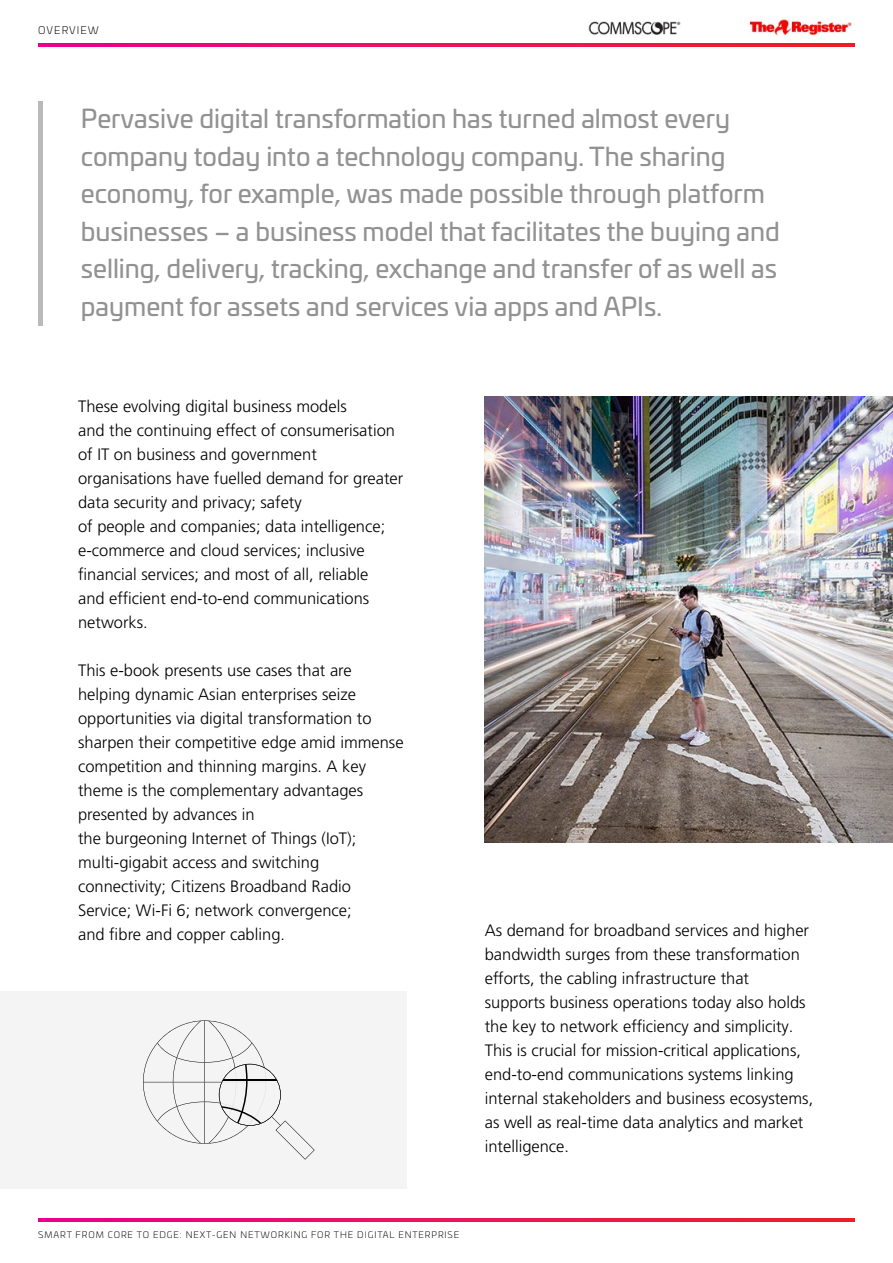
<style>
.page{position:relative;width:893px;height:1263px;background:#fff}
.page>*{position:absolute;margin:0;border:0;box-sizing:border-box;transform-origin:0 0}
.t1{font:25.5px/37.5px "Univia Pro";color:#929292}
.t2{font:300 16.5px/24px "Frutiger LT Pro";color:#000}
.t3{font:300 10.5px "Univia Pro";letter-spacing:.1em;color:#000}
.t4{font:300 9px "Univia Pro";letter-spacing:.1em;color:#000}
</style>
<div class="page">
<img style="left:748px;top:19px;width:104px;height:17px">
<img style="left:588px;top:21px;width:93px;height:14px">
<img style="left:38px;top:1218px;width:817px;height:3px">
<img style="left:38px;top:43px;width:817px;height:3px">
<div style="left:38px;top:101px;width:5px;height:224px;background:#bababa"></div>
<img style="left:485px;top:397px;width:408px;height:445px">
<div style="left:0;top:991px;width:407px;height:197px;background:#f4f4f4"></div>
<svg style="left:143px;top:1020px;width:172px;height:139px"></svg>
<p class="t3" style="left:38px;top:22px;width:62px">OVERVIEW</p>
<p class="t1" style="left:81px;top:99px;width:701px">Pervasive digital transformation has turned almost every company today into a technology company. The sharing economy, for example, was made possible through platform businesses – a business model that facilitates the buying and selling, delivery, tracking, exchange and transfer of as well as payment for assets and services via apps and APIs.</p>
<p class="t2" style="left:78px;top:394px;width:327px">These evolving digital business models<br>and the continuing effect of consumerisation of IT on business and government organisations have fuelled demand for greater data security and privacy; safety<br>of people and companies; data intelligence; e-commerce and cloud services; inclusive financial services; and most of all, reliable<br>and efficient end-to-end communications networks.</p>
<p class="t2" style="left:78px;top:658px;width:327px">This e-book presents use cases that are helping dynamic Asian enterprises seize opportunities via digital transformation to sharpen their competitive edge amid immense competition and thinning margins. A key theme is the complementary advantages presented by advances in<br>the burgeoning Internet of Things (IoT); multi-gigabit access and switching connectivity; Citizens Broadband Radio Service; Wi-Fi 6; network convergence;<br>and fibre and copper cabling.</p>
<p class="t2" style="left:485px;top:918px;width:330px">As demand for broadband services and higher bandwidth surges from these transformation efforts, the cabling infrastructure that supports business operations today also holds the key to network efficiency and simplicity.<br>This is crucial for mission-critical applications, end-to-end communications systems linking internal stakeholders and business ecosystems, as well as real-time data analytics and market intelligence.</p>
<p class="t4" style="left:38px;top:1228px;width:422px">SMART FROM CORE TO EDGE: NEXT-GEN NETWORKING FOR THE DIGITAL ENTERPRISE</p>
</div>
